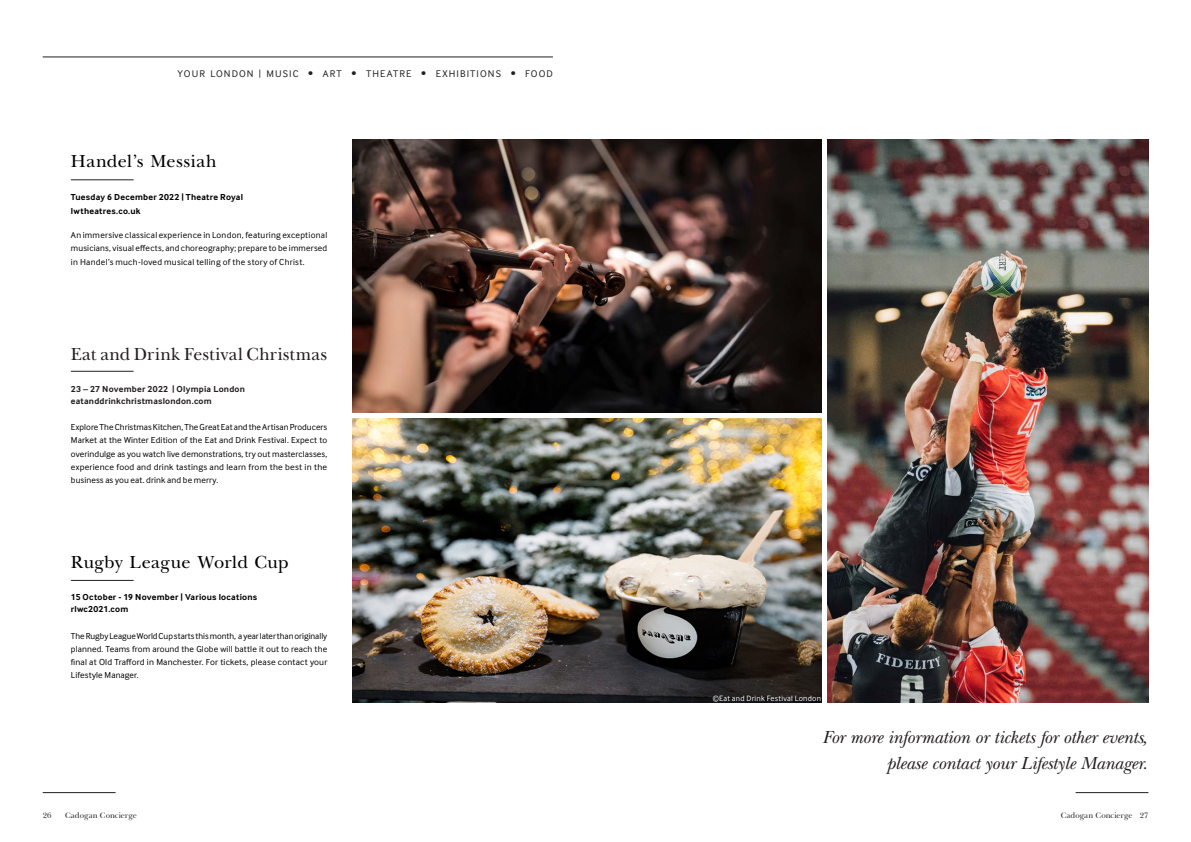
<style>
.page{position:relative;width:1191px;height:842px;background:#fff}
.page>*{position:absolute;margin:0;border:0;box-sizing:border-box;transform-origin:0 0}
.t1{font:italic 18px/26px "New Baskervil Itc TOT";letter-spacing:-.02em;color:#231f20;text-align:right}
.Paragraph_Style_4{font:18px "New Baskervilltc TOT Rom";letter-spacing:.02em;color:#000}
.Paragraph_Style_4-2{font:18px "New Baskervilltc TOT Rom";letter-spacing:.015em;color:#231f20}
.t2{font:10px "Inter Face";letter-spacing:.105em;color:#231f20}
.Paragraph_Style_4-3{font:9px/13.2px "Inter Face";letter-spacing:.02em;color:#000;text-align:justify}
.t3{font:700 9px "Inter Face";letter-spacing:.025em;color:#000}
.t4{font:700 9px "Inter Face";letter-spacing:.025em;color:#231f20}
.t5{font:8px "Baskerville BT";color:#231f20}
.t6{font:8px "Inter Face";letter-spacing:.03em;color:#fff}
</style>
<div class="page">
<hr style="left:1075px;top:792px;width:73px;height:1px;background:#231f20">
<hr style="left:43px;top:792px;width:73px;height:1px;background:#231f20">
<img style="left:828px;top:139px;width:320px;height:564px">
<hr style="left:43px;top:56px;width:510px;height:1px;background:#231f20">
<img style="left:352px;top:139px;width:469px;height:274px">
<img style="left:352px;top:418px;width:470px;height:285px">
<hr style="left:71px;top:180px;width:63px;height:1px;background:#231f20">
<hr style="left:71px;top:371px;width:63px;height:1px;background:#231f20">
<hr style="left:71px;top:580px;width:63px;height:1px;background:#231f20">
<p class="t2" style="left:178px;top:68px;width:377px">YOUR LONDON | MUSIC • ART • THEATRE • EXHIBITIONS • FOOD</p>
<p class="Paragraph_Style_4" style="left:71px;top:151px;width:147px">Handel’s Messiah</p>
<p class="t3" style="left:71px;top:192px;width:174px">Tuesday 6 December 2022 | Theatre Royal</p>
<p class="t3" style="left:71px;top:205px;width:71px">lwtheatres.co.uk</p>
<p class="Paragraph_Style_4-3" style="left:71px;top:229px;width:258px">An immersive classical experience in London, featuring exceptional musicians, visual effects, and choreography; prepare to be immersed in Handel’s much-loved musical telling of the story of Christ.</p>
<p class="Paragraph_Style_4-2" style="left:71px;top:343px;width:258px">Eat and Drink Festival Christmas</p>
<p class="t4" style="left:71px;top:384px;width:176px">23 – 27 November 2022 | Olympia London</p>
<p class="t4" style="left:71px;top:396px;width:142px">eatanddrinkchristmaslondon.com</p>
<p class="Paragraph_Style_4-3" style="left:71px;top:421px;width:258px">Explore The Christmas Kitchen, The Great Eat and the Artisan Producers Market at the Winter Edition of the Eat and Drink Festival. Expect to overindulge as you watch live demonstrations, try out masterclasses, experience food and drink tastings and learn from the best in the business as you eat. drink and be merry.</p>
<p class="Paragraph_Style_4" style="left:71px;top:552px;width:219px">Rugby League World Cup</p>
<p class="t3" style="left:71px;top:592px;width:188px">15 October - 19 November | Various locations</p>
<p class="t3" style="left:71px;top:604px;width:59px">rlwc2021.com</p>
<p class="Paragraph_Style_4-3" style="left:71px;top:629px;width:258px">The Rugby League World Cup starts this month, a year later than originally planned. Teams from around the Globe will battle it out to reach the final at Old Trafford in Manchester. For tickets, please contact your Lifestyle Manager.</p>
<p class="t6" style="left:712px;top:693px;width:110px">©Eat and Drink Festival London</p>
<p class="t1" style="left:823px;top:724px;width:327px">For more information or tickets for other events, please contact your Lifestyle Manager.</p>
<p class="t5" style="left:43px;top:810px;width:10px">26</p>
<p class="t5" style="left:65px;top:810px;width:73px">Cadogan Concierge</p>
<p class="t5" style="left:1060px;top:810px;width:89px">Cadogan Concierge 27</p>
</div>
